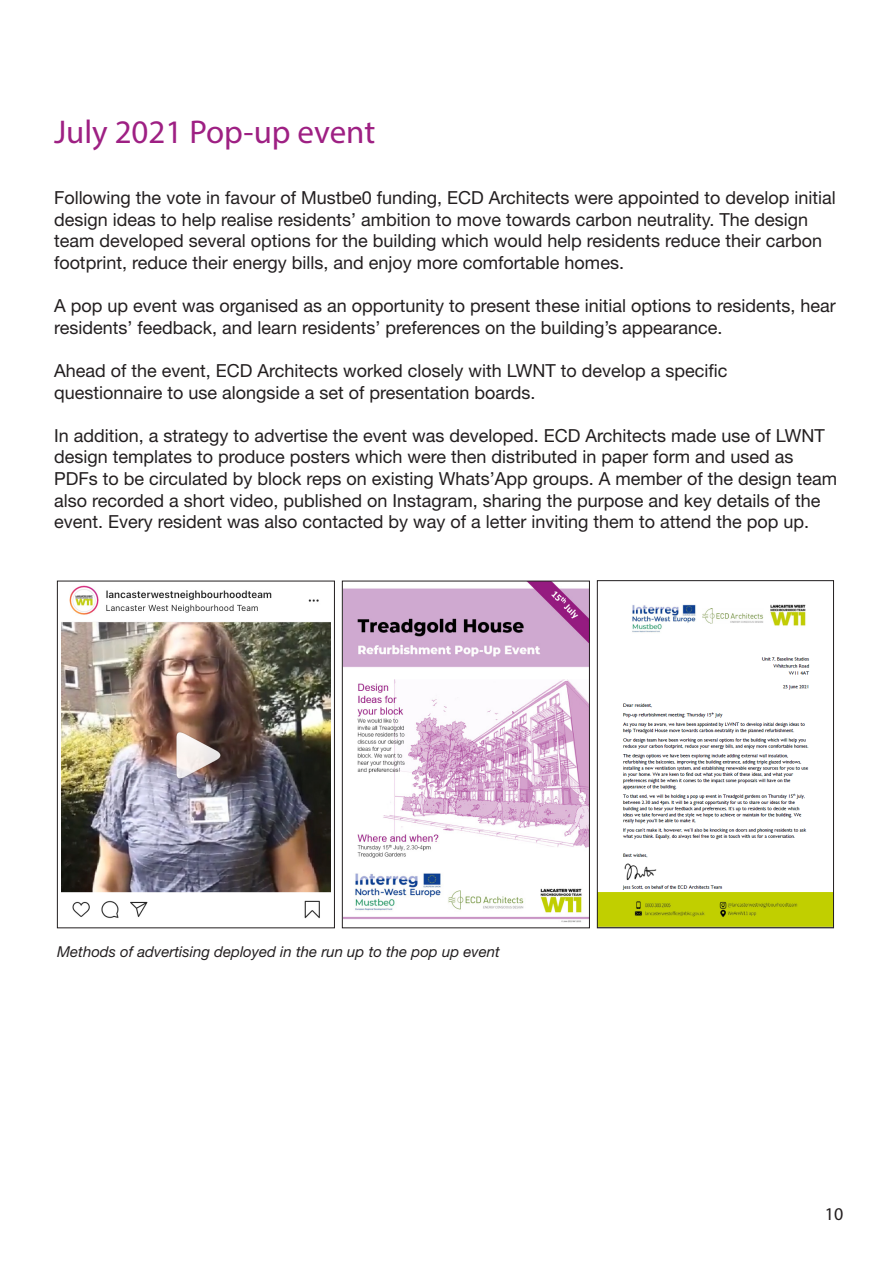
<style>
.page{position:relative;width:893px;height:1263px;background:#fff}
.page>*{position:absolute;margin:0;border:0;box-sizing:border-box;transform-origin:0 0}
.t1{font:33px "Myriad Pro";color:#9e2083}
.t2{font:18px/21.6px "Helvetica Neue LT Pro";color:#231f20}
.t3{font:18px "Myriad Pro";color:#231f20}
.t4{font:italic 15px "Helvetica Neue LT Pro";color:#231f20}
</style>
<div class="page">
<img style="left:61px;top:585px;width:270px;height:334px">
<div style="left:57px;top:581px;width:278px;height:347px;border:1px solid #231f20"></div>
<img style="left:344px;top:583px;width:244px;height:340px">
<div style="left:342px;top:581px;width:248px;height:347px;border:1px solid #231f20"></div>
<img style="left:599px;top:604px;width:233px;height:322px">
<div style="left:597px;top:580px;width:237px;height:348px;border:1px solid #231f20"></div>
<p class="t1" style="left:54px;top:111px;width:323px">July 2021 Pop-up event</p>
<p class="t2" style="left:54px;top:187px;width:783px">Following the vote in favour of Mustbe0 funding, ECD Architects were appointed to develop initial design ideas to help realise residents’ ambition to move towards carbon neutrality. The design team developed several options for the building which would help residents reduce their carbon footprint, reduce their energy bills, and enjoy more comfortable homes.</p>
<p class="t2" style="left:54px;top:295px;width:783px">A pop up event was organised as an opportunity to present these initial options to residents, hear residents’ feedback, and learn residents’ preferences on the building’s appearance.</p>
<p class="t2" style="left:54px;top:359px;width:675px">Ahead of the event, ECD Architects worked closely with LWNT to develop a specific questionnaire to use alongside a set of presentation boards.</p>
<p class="t2" style="left:54px;top:424px;width:785px">In addition, a strategy to advertise the event was developed. ECD Architects made use of LWNT design templates to produce posters which were then distributed in paper form and used as PDFs to be circulated by block reps on existing Whats’App groups. A member of the design team also recorded a short video, published on Instagram, sharing the purpose and key details of the event. Every resident was also contacted by way of a letter inviting them to attend the pop up.</p>
<p class="t4" style="left:57px;top:943px;width:444px">Methods of advertising deployed in the run up to the pop up event</p>
<p class="t3" style="left:825px;top:1202px;width:20px">10</p>
</div>
